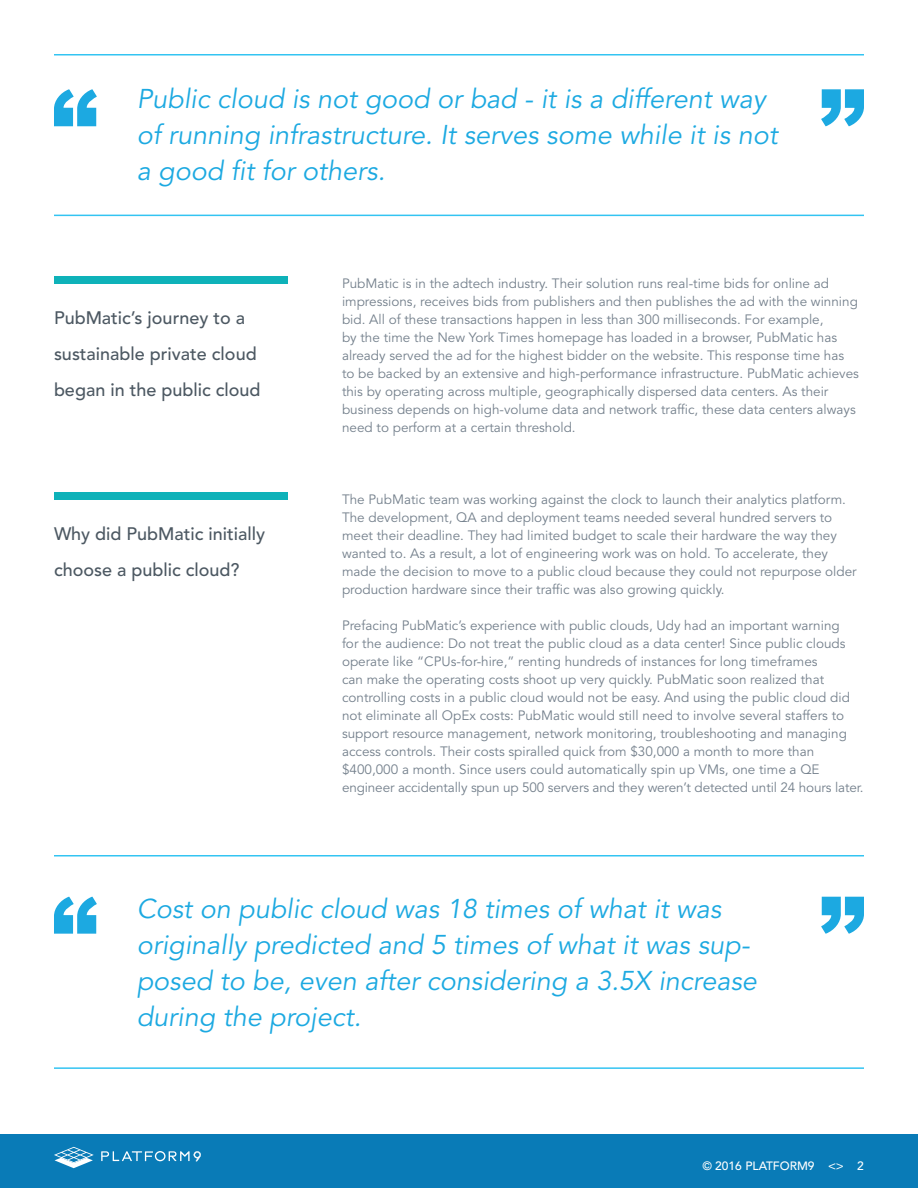
<style>
.page{position:relative;width:918px;height:1188px;background:#fff}
.page>*{position:absolute;margin:0;border:0;box-sizing:border-box;transform-origin:0 0}
.t1{font:italic 27px/36px "Avenir LT Std";color:#1ca9e1}
.t2{font:500 18px/36px "Avenir LT Std";color:#4c5862}
.t3{font:13.5px/18px "Avenir LT Std";color:#74808c}
.t4{font:500 12px "Avenir LT Std";color:#fff}
</style>
<div class="page">
<div style="left:0;top:1134px;width:918px;height:54px;background:#097bb7"></div>
<svg style="left:54px;top:1147px;width:40px;height:21px"></svg>
<svg style="left:101px;top:1151px;width:100px;height:10px"></svg>
<hr style="left:54px;top:54px;width:810px;height:2px;background:#33c4f2">
<hr style="left:54px;top:215px;width:810px;height:1px;background:#33c4f2">
<svg style="left:54px;top:89px;width:43px;height:37px"></svg>
<svg style="left:821px;top:89px;width:43px;height:37px"></svg>
<hr style="left:54px;top:855px;width:810px;height:1px;background:#33c4f2">
<hr style="left:54px;top:1067px;width:810px;height:2px;background:#33c4f2">
<svg style="left:54px;top:897px;width:43px;height:37px"></svg>
<svg style="left:821px;top:897px;width:43px;height:37px"></svg>
<div style="left:54px;top:492px;width:234px;height:8px;background:#0eb2b9"></div>
<div style="left:54px;top:277px;width:234px;height:7px;background:#0eb2b9"></div>
<h1 class="t1" style="left:137px;top:81px;width:642px">Public cloud is not good or bad - it is a different way of running infrastructure. It serves some while it is not a good fit for others.</h1>
<h2 class="t2" style="left:54px;top:300px;width:208px">PubMatic’s journey to a sustainable private cloud began in the public cloud</h2>
<h2 class="t2" style="left:54px;top:516px;width:213px">Why did PubMatic initially choose a public cloud?</h2>
<p class="t3" style="left:342px;top:275px;width:519px">PubMatic is in the adtech industry. Their solution runs real-time bids for online ad impressions, receives bids from publishers and then publishes the ad with the winning bid. All of these transactions happen in less than 300 milliseconds. For example,<br>by the time the New York Times homepage has loaded in a browser, PubMatic has already served the ad for the highest bidder on the website. This response time has to be backed by an extensive and high-performance infrastructure. PubMatic achieves this by operating across multiple, geographically dispersed data centers. As their business depends on high-volume data and network traffic, these data centers always need to perform at a certain threshold.</p>
<p class="t3" style="left:342px;top:491px;width:516px">The PubMatic team was working against the clock to launch their analytics platform.<br>The development, QA and deployment teams needed several hundred servers to meet their deadline. They had limited budget to scale their hardware the way they wanted to. As a result, a lot of engineering work was on hold. To accelerate, they made the decision to move to a public cloud because they could not repurpose older production hardware since their traffic was also growing quickly.</p>
<p class="t3" style="left:342px;top:617px;width:523px">Prefacing PubMatic’s experience with public clouds, Udy had an important warning<br>for the audience: Do not treat the public cloud as a data center! Since public clouds operate like “CPUs-for-hire,” renting hundreds of instances for long timeframes<br>can make the operating costs shoot up very quickly. PubMatic soon realized that controlling costs in a public cloud would not be easy. And using the public cloud did not eliminate all OpEx costs: PubMatic would still need to involve several staffers to support resource management, network monitoring, troubleshooting and managing access controls. Their costs spiralled quick from $30,000 a month to more than $400,000 a month. Since users could automatically spin up VMs, one time a QE engineer accidentally spun up 500 servers and they weren’t detected until 24 hours later.</p>
<h1 class="t1" style="left:137px;top:891px;width:622px">Cost on public cloud was 18 times of what it was originally predicted and 5 times of what it was sup&shy;posed to be, even after considering a 3.5X increase during the project.</h1>
<p class="t4" style="left:702px;top:1159px;width:163px">© 2016 PLATFORM9 &lt;&gt; 2</p>
</div>
